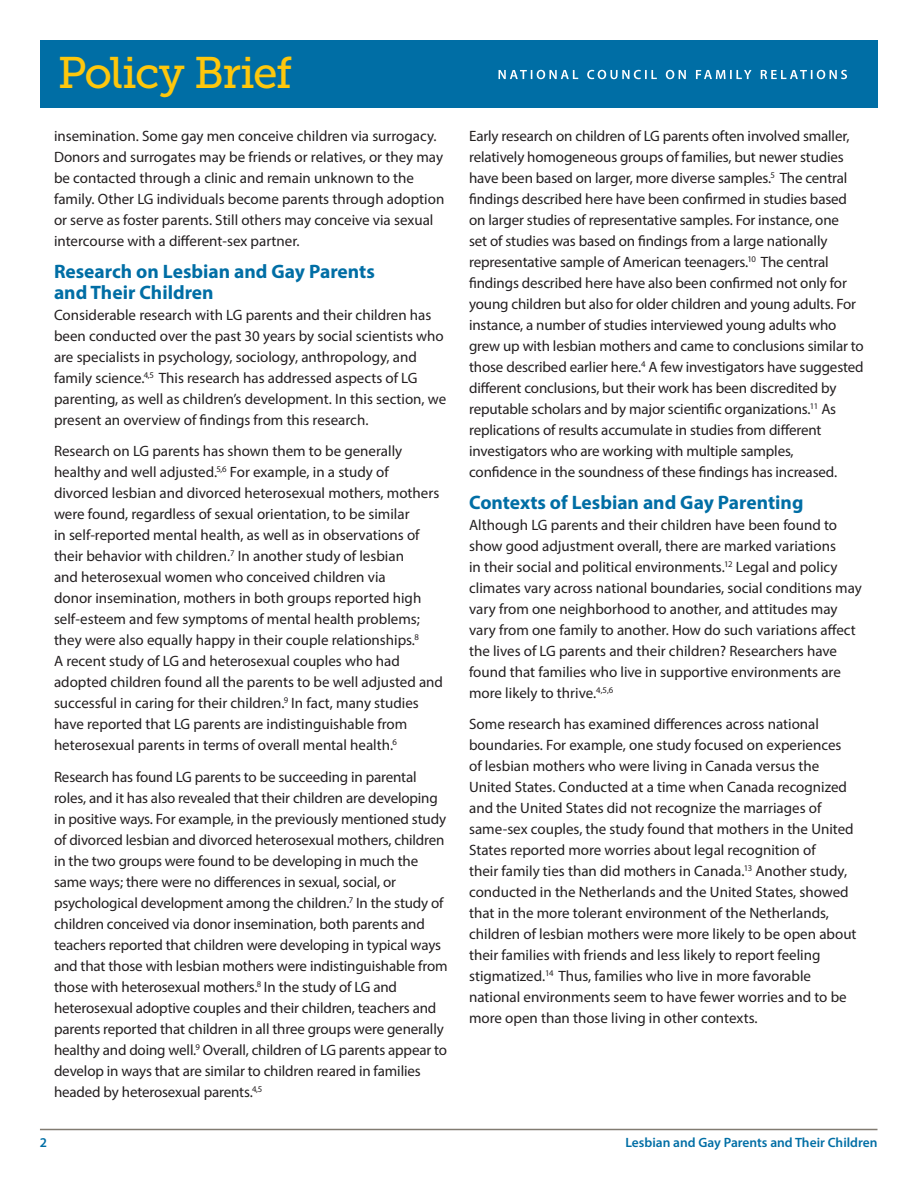
<style>
.page{position:relative;width:918px;height:1188px;background:#fff}
.page>*{position:absolute;margin:0;border:0;box-sizing:border-box;transform-origin:0 0}
.t1{font:44.1px "Museo Slab 500";letter-spacing:-.04em;color:#fec70c}
._2_subheads{font:700 19.5px/21px "Myriad Pro";color:#006ea5}
._1_body_copy{font:15px/21px "Myriad Pro";letter-spacing:-.005em;color:#231f20}
.t2{font:600 13.5px "Myriad Pro";color:#006ea5}
</style>
<div class="page">
<div style="left:40px;top:40px;width:838px;height:68px;background:#006ea5"></div>
<svg style="left:499px;top:70px;width:348px;height:9px"></svg>
<hr style="left:40px;top:1129px;width:837px;height:1px;background:#817b71">
<p class="t1" style="left:58px;top:49px;width:236px">Policy Brief</p>
<p class="_1_body_copy" style="left:54px;top:125px;width:392px">insemination. Some gay men conceive children via surrogacy.<br>Donors and surrogates may be friends or relatives, or they may be contacted through a clinic and remain unknown to the family. Other LG individuals become parents through adoption or serve as foster parents. Still others may conceive via sexual intercourse with a different-sex partner.</p>
<p class="_2_subheads" style="left:54px;top:260px;width:322px">Research on Lesbian and Gay Parents and Their Children</p>
<p class="_1_body_copy" style="left:54px;top:304px;width:394px">Considerable research with LG parents and their children has been conducted over the past 30 years by social scientists who are specialists in psychology, sociology, anthropology, and family science.<sup>4,5</sup> This research has addressed aspects of LG parenting, as well as children’s development. In this section, we present an overview of findings from this research.</p>
<p class="_1_body_copy" style="left:54px;top:440px;width:391px">Research on LG parents has shown them to be generally healthy and well adjusted.<sup>5,6</sup> For example, in a study of divorced lesbian and divorced heterosexual mothers, mothers were found, regardless of sexual orientation, to be similar<br>in self-reported mental health, as well as in observations of their behavior with children.<sup>7</sup> In another study of lesbian<br>and heterosexual women who conceived children via<br>donor insemination, mothers in both groups reported high self-esteem and few symptoms of mental health problems; they were also equally happy in their couple relationships.<sup>8<br></sup>A recent study of LG and heterosexual couples who had adopted children found all the parents to be well adjusted and successful in caring for their children.<sup>9</sup> In fact, many studies have reported that LG parents are indistinguishable from heterosexual parents in terms of overall mental health.<sup>6</sup></p>
<p class="_1_body_copy" style="left:54px;top:766px;width:395px">Research has found LG parents to be succeeding in parental roles, and it has also revealed that their children are developing in positive ways. For example, in the previously mentioned study of divorced lesbian and divorced heterosexual mothers, children in the two groups were found to be developing in much the same ways; there were no differences in sexual, social, or psychological development among the children.<sup>7</sup> In the study of children conceived via donor insemination, both parents and teachers reported that children were developing in typical ways and that those with lesbian mothers were indistinguishable from those with heterosexual mothers.<sup>8</sup> In the study of LG and heterosexual adoptive couples and their children, teachers and parents reported that children in all three groups were generally healthy and doing well.<sup>9</sup> Overall, children of LG parents appear to develop in ways that are similar to children reared in families headed by heterosexual parents.<sup>4,5</sup></p>
<p class="_1_body_copy" style="left:469px;top:125px;width:396px">Early research on children of LG parents often involved smaller, relatively homogeneous groups of families, but newer studies have been based on larger, more diverse samples.<sup>5</sup> The central findings described here have been confirmed in studies based on larger studies of representative samples. For instance, one<br>set of studies was based on findings from a large nationally representative sample of American teenagers.<sup>10</sup> The central findings described here have also been confirmed not only for young children but also for older children and young adults. For instance, a number of studies interviewed young adults who grew up with lesbian mothers and came to conclusions similar to those described earlier here.<sup>4</sup> A few investigators have suggested different conclusions, but their work has been discredited by reputable scholars and by major scientific organizations.<sup>11</sup> As replications of results accumulate in studies from different investigators who are working with multiple samples, confidence in the soundness of these findings has increased.</p>
<p class="_2_subheads" style="left:469px;top:491px;width:336px">Contexts of Lesbian and Gay Parenting</p>
<p class="_1_body_copy" style="left:469px;top:514px;width:394px">Although LG parents and their children have been found to show good adjustment overall, there are marked variations<br>in their social and political environments.<sup>12</sup> Legal and policy climates vary across national boundaries, social conditions may vary from one neighborhood to another, and attitudes may vary from one family to another. How do such variations affect the lives of LG parents and their children? Researchers have found that families who live in supportive environments are more likely to thrive.<sup>4,5,6</sup></p>
<p class="_1_body_copy" style="left:469px;top:713px;width:389px">Some research has examined differences across national boundaries. For example, one study focused on experiences of lesbian mothers who were living in Canada versus the United States. Conducted at a time when Canada recognized and the United States did not recognize the marriages of same-sex couples, the study found that mothers in the United States reported more worries about legal recognition of<br>their family ties than did mothers in Canada.<sup>13</sup> Another study, conducted in the Netherlands and the United States, showed that in the more tolerant environment of the Netherlands, children of lesbian mothers were more likely to be open about their families with friends and less likely to report feeling stigmatized.<sup>14</sup> Thus, families who live in more favorable national environments seem to have fewer worries and to be more open than those living in other contexts.</p>
<p class="t2" style="left:40px;top:1134px;width:9px">2</p>
<p class="t2" style="left:625px;top:1134px;width:254px">Lesbian and Gay Parents and Their Children</p>
</div>
